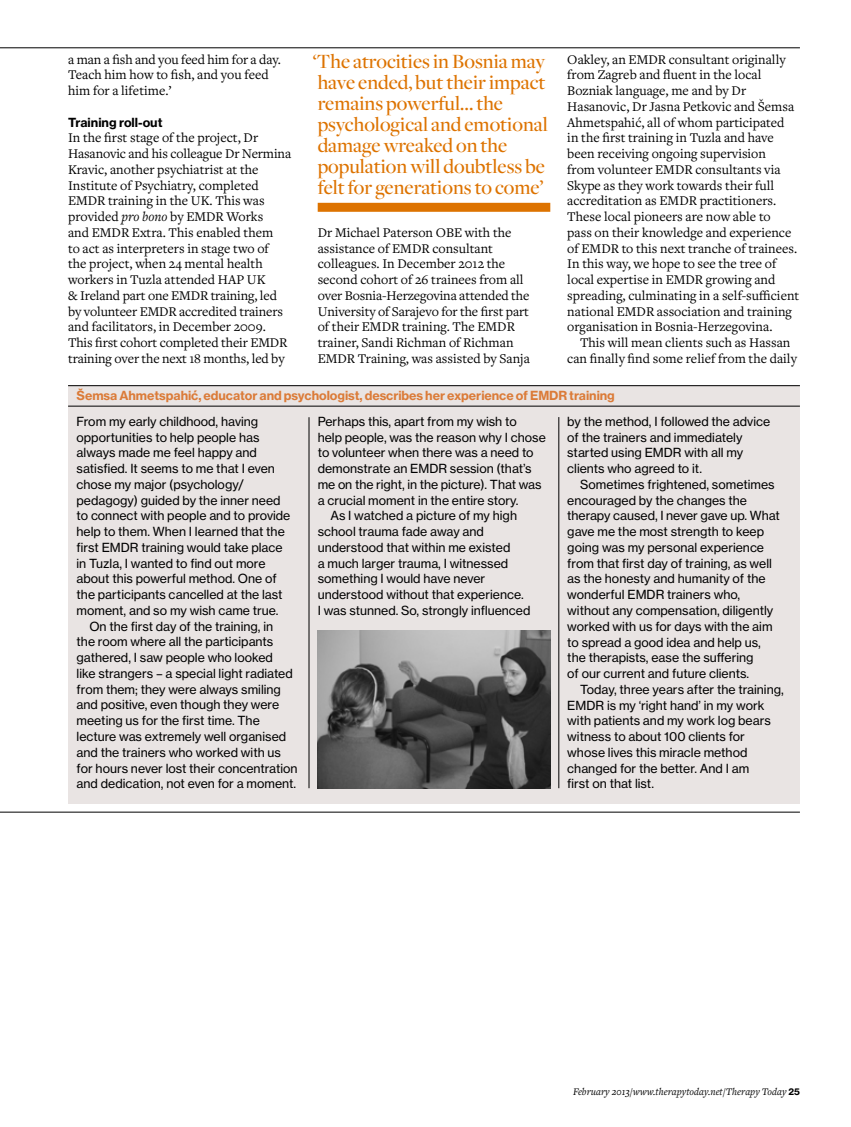
<style>
.page{position:relative;width:851px;height:1127px;background:#fff}
.page>*{position:absolute;margin:0;border:0;box-sizing:border-box;transform-origin:0 0}
.t1{font:500 21px/21px "Freight Disp";color:#dd7300}
.t2{font:13.8px/15.8px "Freight Text";color:#000}
.t3{font:12.3px/15.8px "Haas Grotesk Text";color:#000}
.t4{font:700 12.3px "Haas Grotesk Text";letter-spacing:-.005em;color:#db7b38}
.t5{font:700 12.3px "Haas Grotesk Text";color:#000}
.t6{font:italic 10.5px "Freight Text";color:#000}
.s1{font-style:italic}
.s2{font-family:"Haas Grotesk Text";font-weight:700;font-style:normal;font-size:8.85px}
</style>
<div class="page">
<hr style="left:0;top:48px;width:799px;height:1px;background:#000">
<hr style="left:0;top:812px;width:799px;height:1px;background:#000">
<div style="left:68px;top:386px;width:731px;height:418px;background:#e9e4e3"></div>
<img style="left:317px;top:631px;width:233px;height:157px">
<hr style="left:68px;top:385px;width:731px;height:1px;background:#000">
<hr style="left:68px;top:406px;width:731px;height:1px;background:#000">
<hr style="left:309px;top:417px;width:1px;height:371px;background:#000">
<hr style="left:558px;top:417px;width:1px;height:371px;background:#000">
<div style="left:317px;top:203px;width:233px;height:9px;background:#dd7300"></div>
<p class="t2" style="left:68px;top:51px;width:214px">a man a fish and you feed him for a day.<br>Teach him how to fish, and you feed him for a lifetime.’</p>
<p class="t5" style="left:68px;top:114px;width:96px">Training roll-out</p>
<p class="t2" style="left:68px;top:129px;width:224px">In the first stage of the project, Dr Hasanovic and his colleague Dr Nermina Kravic, another psychiatrist at the Institute of Psychiatry, completed EMDR training in the UK. This was provided <span class="s1">pro bono</span> by EMDR Works<br>and EMDR Extra. This enabled them<br>to act as interpreters in stage two of<br>the project, when 24 mental health workers in Tuzla attended HAP UK<br>&amp; Ireland part one EMDR training, led by volunteer EMDR accredited trainers and facilitators, in December 2009.<br>This first cohort completed their EMDR training over the next 18 months, led by</p>
<h1 class="t1" style="left:313px;top:50px;width:236px">‘The atrocities in Bosnia may have ended, but their impact remains powerful… the psychological and emotional damage wreaked on the population will doubtless be felt for generations to come’</h1>
<p class="t2" style="left:317px;top:224px;width:214px">Dr Michael Paterson OBE with the assistance of EMDR consultant colleagues. In December 2012 the second cohort of 26 trainees from all over Bosnia-Herzegovina attended the University of Sarajevo for the first part of their EMDR training. The EMDR trainer, Sandi Richman of Richman EMDR Training, was assisted by Sanja</p>
<p class="t2" style="left:567px;top:51px;width:233px">Oakley, an EMDR consultant originally from Zagreb and fluent in the local Bozniak language, me and by Dr Hasanovic, Dr Jasna Petkovic and Šemsa Ahmetspahić, all of whom participated<br>in the first training in Tuzla and have been receiving ongoing supervision<br>from volunteer EMDR consultants via Skype as they work towards their full accreditation as EMDR practitioners.<br>These local pioneers are now able to<br>pass on their knowledge and experience of EMDR to this next tranche of trainees.<br>In this way, we hope to see the tree of local expertise in EMDR growing and spreading, culminating in a self-sufficient national EMDR association and training organisation in Bosnia-Herzegovina.</p>
<p class="t2" style="left:567px;top:334px;width:231px;text-align:center">This will mean clients such as Hassan can finally find some relief from the daily</p>
<p class="t4" style="left:77px;top:388px;width:539px">Šemsa Ahmetspahić, educator and psychologist, describes her experience of EMDR training</p>
<p class="t3" style="left:317px;top:413px;width:200px">Perhaps this, apart from my wish to</p>
<p class="t3" style="left:317px;top:429px;width:229px">help people, was the reason why I chose</p>
<p class="t3" style="left:317px;top:445px;width:217px">to volunteer when there was a need to</p>
<p class="t3" style="left:317px;top:461px;width:215px">demonstrate an EMDR session (that’s</p>
<p class="t3" style="left:317px;top:476px;width:225px">me on the right, in the picture). That was</p>
<p class="t3" style="left:317px;top:492px;width:202px">a crucial moment in the entire story.</p>
<p class="t3" style="left:330px;top:508px;width:188px">As I watched a picture of my high</p>
<p class="t3" style="left:317px;top:524px;width:168px">school trauma fade away and</p>
<p class="t3" style="left:317px;top:539px;width:194px">understood that within me existed</p>
<p class="t3" style="left:317px;top:555px;width:192px">a much larger trauma, I witnessed</p>
<p class="t3" style="left:317px;top:571px;width:169px">something I would have never</p>
<p class="t3" style="left:317px;top:587px;width:207px">understood without that experience.</p>
<p class="t3" style="left:317px;top:602px;width:214px">I was stunned. So, strongly influenced</p>
<p class="t3" style="left:567px;top:413px;width:204px">by the method, I followed the advice of the trainers and immediately started using EMDR with all my clients who agreed to it.</p>
<p class="t3" style="left:567px;top:476px;width:214px;text-indent:13px">Sometimes frightened, sometimes encouraged by the changes the therapy caused, I never gave up. What gave me the most strength to keep going was my personal experience from that first day of training, as well as the honesty and humanity of the wonderful EMDR trainers who, without any compensation, diligently worked with us for days with the aim to spread a good idea and help us, the therapists, ease the suffering<br>of our current and future clients.</p>
<p class="t3" style="left:567px;top:681px;width:218px;text-indent:13px">Today, three years after the training,<br>EMDR is my ‘right hand’ in my work with patients and my work log bears witness to about 100 clients for whose lives this miracle method changed for the better. And I am<br>first on that list.</p>
<p class="t3" style="left:77px;top:413px;width:183px">From my early childhood, having</p>
<p class="t3" style="left:77px;top:429px;width:184px">opportunities to help people has</p>
<p class="t3" style="left:77px;top:445px;width:182px">always made me feel happy and</p>
<p class="t3" style="left:77px;top:461px;width:200px">satisfied. It seems to me that I even</p>
<p class="t3" style="left:77px;top:476px;width:169px">chose my major (psychology/</p>
<p class="t3" style="left:77px;top:492px;width:205px">pedagogy) guided by the inner need</p>
<p class="t3" style="left:77px;top:508px;width:215px">to connect with people and to provide</p>
<p class="t3" style="left:77px;top:524px;width:210px">help to them. When I learned that the</p>
<p class="t3" style="left:77px;top:539px;width:207px">first EMDR training would take place</p>
<p class="t3" style="left:77px;top:555px;width:190px">in Tuzla, I wanted to find out more</p>
<p class="t3" style="left:77px;top:571px;width:202px">about this powerful method. One of</p>
<p class="t3" style="left:77px;top:587px;width:207px">the participants cancelled at the last</p>
<p class="t3" style="left:77px;top:602px;width:203px">moment, and so my wish came true.</p>
<p class="t3" style="left:89px;top:618px;width:185px">On the first day of the training, in</p>
<p class="t3" style="left:77px;top:634px;width:198px">the room where all the participants</p>
<p class="t3" style="left:77px;top:650px;width:198px">gathered, I saw people who looked</p>
<p class="t3" style="left:77px;top:665px;width:218px">like strangers – a special light radiated</p>
<p class="t3" style="left:77px;top:681px;width:206px">from them; they were always smiling</p>
<p class="t3" style="left:77px;top:697px;width:204px">and positive, even though they were</p>
<p class="t3" style="left:77px;top:713px;width:185px">meeting us for the first time. The</p>
<p class="t3" style="left:77px;top:728px;width:211px">lecture was extremely well organised</p>
<p class="t3" style="left:77px;top:744px;width:206px">and the trainers who worked with us</p>
<p class="t3" style="left:77px;top:760px;width:222px">for hours never lost their concentration</p>
<p class="t3" style="left:77px;top:776px;width:221px">and dedication, not even for a moment.</p>
<p class="t6" style="left:573px;top:1085px;width:228px">February 2013/www.therapytoday.net/Therapy Today <span class="s2">25</span></p>
</div>
